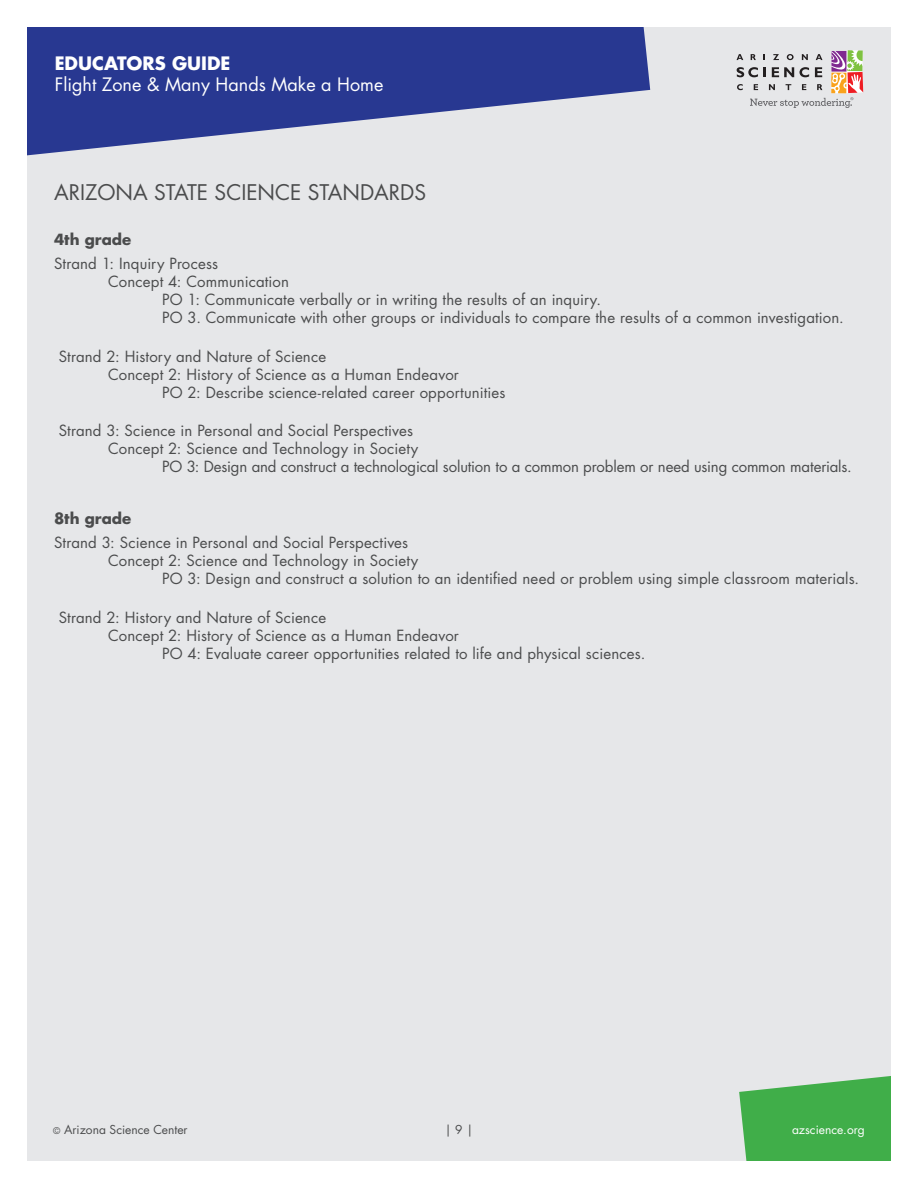
<style>
.page{position:relative;width:918px;height:1188px;background:#e6e7e9}
.page>*{position:absolute;margin:0;border:0;box-sizing:border-box;transform-origin:0 0}
.ASC_SECONDARY_SUBHEA{font:21px "Futura Std";color:#4b4c4d}
.t1{font:18px "Futura Std";color:#fff}
.t2{font:700 18px "Futura Std";color:#fff}
.ASC_Body_Copy{font:15px "Futura Std";letter-spacing:.01em;color:#4b4c4d}
.ASC_Body_Copy-2{font:15px "Futura Std";letter-spacing:-.01em;color:#4b4c4d}
.ASC_Subhead{font:700 15px "Futura Std";color:#4b4c4d}
.t3{font:12px "Futura Std";color:#4b4c4d}
.t4{font:12px "Futura Std";color:#fff}
.s1{font-size:9px}
</style>
<div class="page">
<svg style="left:28px;top:28px;width:622px;height:128px;fill:#283891"></svg>
<svg style="left:739px;top:1076px;width:151px;height:84px;background:#53b45b"></svg>
<svg style="left:737px;top:50px;width:126px;height:58px"></svg>
<div style="left:0;top:0;width:918px;height:1188px;border:27px solid #fff"></div>
<p class="t2" style="left:55px;top:51px;width:177px">EDUCATORS GUIDE</p>
<p class="t1" style="left:55px;top:73px;width:330px">Flight Zone &amp; Many Hands Make a Home</p>
<p class="ASC_SECONDARY_SUBHEA" style="left:54px;top:178px;width:374px">ARIZONA STATE SCIENCE STANDARDS</p>
<p class="ASC_Subhead" style="left:54px;top:229px;width:79px">4th grade</p>
<p class="ASC_Body_Copy" style="left:54px;top:254px;width:166px">Strand 1: Inquiry Process</p>
<p class="ASC_Body_Copy" style="left:108px;top:272px;width:183px">Concept 4: Communication</p>
<p class="ASC_Body_Copy" style="left:162px;top:290px;width:440px">PO 1: Communicate verbally or in writing the results of an inquiry.</p>
<p class="ASC_Body_Copy" style="left:162px;top:308px;width:683px">PO 3. Communicate with other groups or individuals to compare the results of a common investigation.</p>
<p class="ASC_Body_Copy" style="left:59px;top:346px;width:269px">Strand 2: History and Nature of Science</p>
<p class="ASC_Body_Copy" style="left:108px;top:364px;width:353px">Concept 2: History of Science as a Human Endeavor</p>
<p class="ASC_Body_Copy" style="left:162px;top:382px;width:345px">PO 2: Describe science-related career opportunities</p>
<p class="ASC_Body_Copy" style="left:59px;top:421px;width:356px">Strand 3: Science in Personal and Social Perspectives</p>
<p class="ASC_Body_Copy" style="left:108px;top:439px;width:312px">Concept 2: Science and Technology in Society</p>
<p class="ASC_Body_Copy-2" style="left:162px;top:457px;width:691px">PO 3: Design and construct a technological solution to a common problem or need using common materials.</p>
<p class="ASC_Subhead" style="left:54px;top:508px;width:79px">8th grade</p>
<p class="ASC_Body_Copy" style="left:54px;top:533px;width:356px">Strand 3: Science in Personal and Social Perspectives</p>
<p class="ASC_Body_Copy" style="left:108px;top:551px;width:312px">Concept 2: Science and Technology in Society</p>
<p class="ASC_Body_Copy" style="left:162px;top:569px;width:699px">PO 3: Design and construct a solution to an identified need or problem using simple classroom materials.</p>
<p class="ASC_Body_Copy" style="left:59px;top:607px;width:269px">Strand 2: History and Nature of Science</p>
<p class="ASC_Body_Copy" style="left:108px;top:625px;width:353px">Concept 2: History of Science as a Human Endeavor</p>
<p class="ASC_Body_Copy" style="left:162px;top:643px;width:485px">PO 4: Evaluate career opportunities related to life and physical sciences.</p>
<p class="t3" style="left:53px;top:1122px;width:136px"><span class="s1">©</span> Arizona Science Center</p>
<p class="t3" style="left:445px;top:1122px;width:30px">| 9 |</p>
<p class="t4" style="left:792px;top:1122px;width:74px">azscience.org</p>
</div>
